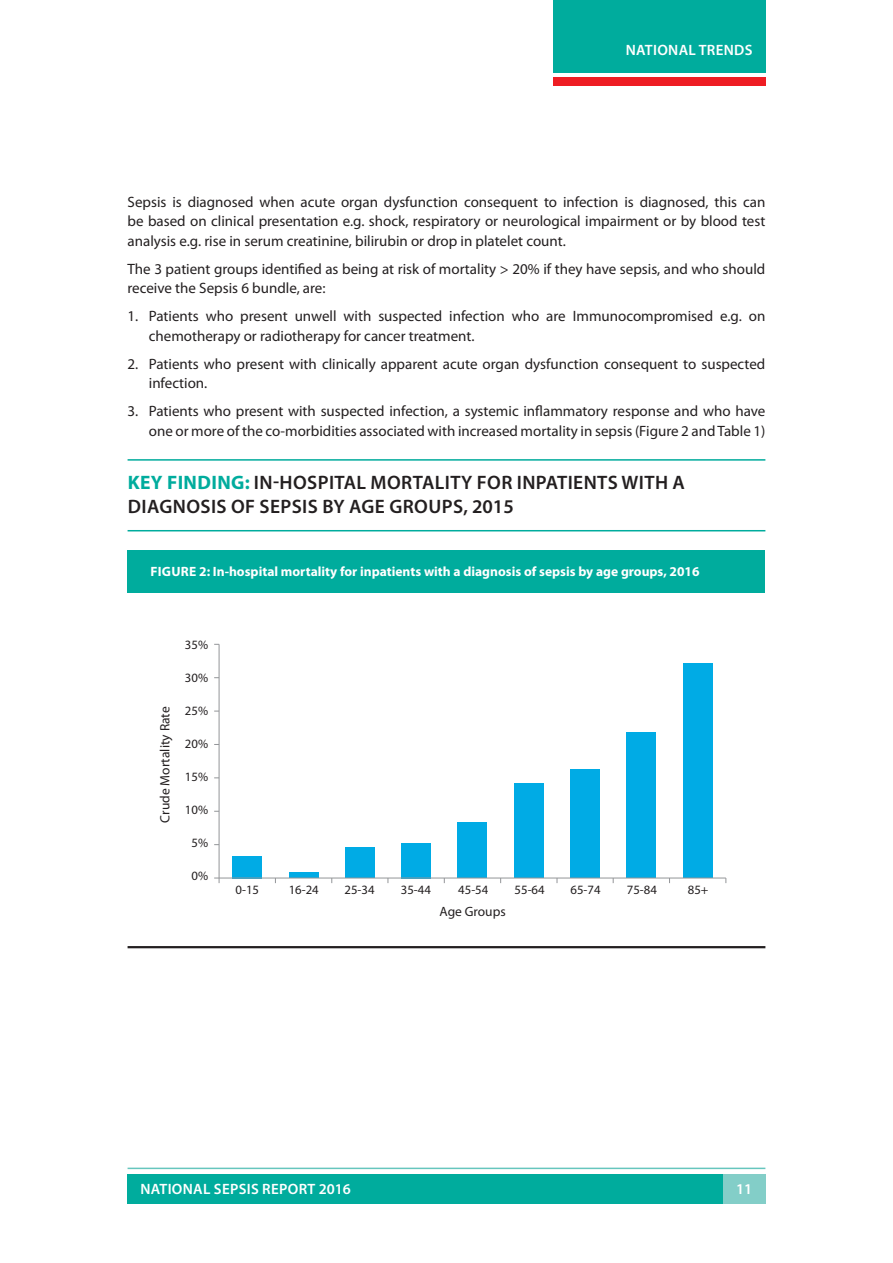
<style>
.page{position:relative;width:893px;height:1263px;background:#fff}
.page>*{position:absolute;margin:0;border:0;box-sizing:border-box;transform-origin:0 0}
.t1{font:600 19.5px "Myriad Pro";color:#231f20}
.t2{font:700 19.5px "Myriad Pro";letter-spacing:.02em;color:#00ac9d}
.t3{font:15px/19.5px "Myriad Pro";color:#231f20}
.t4{font:600 15px "Myriad Pro";letter-spacing:.02em;color:#fff}
.t5{font:700 13.5px "Myriad Pro";color:#fff}
.t6{font:13.5px "Myriad Pro";color:#231f20}
.t7{font:12.75px "Myriad Pro";color:#231f20}
.s1{font-weight:600;color:#231f20}
</style>
<div class="page">
<div style="left:128px;top:1174px;width:637px;height:29px;background:#00ac9d"></div>
<div style="left:723px;top:1174px;width:42px;height:29px;background:#83cec8"></div>
<hr style="left:128px;top:1167px;width:637px;height:2px;background:#66c6be">
<div style="left:553px;top:0;width:212px;height:72px;background:#00ac9d"></div>
<div style="left:553px;top:78px;width:212px;height:8px;background:#ee1d23"></div>
<hr style="left:128px;top:459px;width:637px;height:2px;background:#00ac9d">
<hr style="left:128px;top:530px;width:637px;height:1px;background:#00ac9d">
<div style="left:128px;top:551px;width:637px;height:42px;background:#00ac9d"></div>
<hr style="left:128px;top:946px;width:637px;height:2px;background:#231f20">
<div style="left:683px;top:664px;width:30px;height:214px;background:#00abe5"></div>
<div style="left:626px;top:732px;width:30px;height:146px;background:#00abe5"></div>
<div style="left:570px;top:769px;width:30px;height:109px;background:#00abe5"></div>
<div style="left:514px;top:784px;width:30px;height:94px;background:#00abe5"></div>
<div style="left:458px;top:823px;width:29px;height:55px;background:#00abe5"></div>
<div style="left:401px;top:843px;width:30px;height:35px;background:#00abe5"></div>
<div style="left:345px;top:847px;width:30px;height:31px;background:#00abe5"></div>
<div style="left:289px;top:873px;width:29px;height:5px;background:#00abe5"></div>
<div style="left:232px;top:856px;width:30px;height:22px;background:#00abe5"></div>
<hr style="left:219px;top:644px;width:1px;height:234px;background:#939598">
<hr style="left:219px;top:878px;width:507px;height:1px;background:#939598">
<svg style="left:214px;top:878px;width:6px;height:5px"></svg>
<p class="t4" style="left:626px;top:40px;width:128px">NATIONAL TRENDS</p>
<p class="t3" style="left:128px;top:192px;width:639px;text-align:justify">Sepsis is diagnosed when acute organ dysfunction consequent to infection is diagnosed, this can be based on clinical presentation e.g. shock, respiratory or neurological impairment or by blood test analysis e.g. rise in serum creatinine, bilirubin or drop in platelet count.</p>
<p class="t3" style="left:128px;top:259px;width:639px">The 3 patient groups identified as being at risk of mortality &gt; 20% if they have sepsis, and who should receive the Sepsis 6 bundle, are:</p>
<p class="t3" style="left:149px;top:306px;width:618px;text-indent:-21px">1. Patients who present unwell with suspected infection who are I mmunocompromised e.g. on chemotherapy or radiotherapy for cancer treatment.</p>
<p class="t3" style="left:149px;top:354px;width:618px;text-indent:-21px">2. Patients who present with clinically apparent acute organ dysfunction consequent to suspected infection.</p>
<p class="t3" style="left:128px;top:401px;width:639px;text-align:right">3. Patients who present with suspected infection, a systemic inflammatory response and who have one or more of the co-morbidities associated with increased mortality in sepsis (Figure 2 and Table 1)</p>
<h1 class="t2" style="left:128px;top:469px;width:164px">Key Finding: <span class="s1">IN-HOSPITA</span></h1>
<h1 class="t1" style="left:357px;top:470px;width:28px">L MORTA</h1>
<h1 class="t1" style="left:435px;top:470px;width:55px">LITY FOR</h1>
<h1 class="t1" style="left:517px;top:470px;width:11px">INPATIENTS</h1>
<h1 class="t1" style="left:622px;top:470px;width:28px">WITH</h1>
<h1 class="t1" style="left:673px;top:470px;width:11px">A</h1>
<h1 class="t1" style="left:128px;top:494px;width:12px">DIAGNOSIS</h1>
<h1 class="t1" style="left:231px;top:494px;width:39px">OF SEPSIS</h1>
<h1 class="t1" style="left:322px;top:494px;width:40px">BY AGE</h1>
<h1 class="t1" style="left:389px;top:494px;width:14px">GROUPS</h1>
<h1 class="t1" style="left:463px;top:494px;width:52px">, 2015</h1>
<p class="t5" style="left:150px;top:562px;width:551px">Figure 2: In-hospital mortality for inpatients with a diagnosis of sepsis by age groups, 2016</p>
<p class="t6" style="left:157px;top:822px;width:118px;rotate:-90deg">Crude Mortality Rate</p>
<p class="t7" style="left:185px;top:637px;width:25px">35%</p>
<p class="t7" style="left:185px;top:670px;width:25px">30%</p>
<p class="t7" style="left:185px;top:703px;width:25px">25%</p>
<p class="t7" style="left:185px;top:736px;width:25px">20%</p>
<p class="t7" style="left:185px;top:769px;width:25px">15%</p>
<p class="t7" style="left:185px;top:802px;width:25px">10%</p>
<p class="t7" style="left:192px;top:835px;width:18px">5%</p>
<p class="t7" style="left:192px;top:868px;width:18px">0%</p>
<p class="t7" style="left:236px;top:881px;width:25px">0-15</p>
<p class="t7" style="left:289px;top:881px;width:32px">16-24</p>
<p class="t7" style="left:345px;top:881px;width:32px">25-34</p>
<p class="t7" style="left:401px;top:881px;width:32px">35-44</p>
<p class="t7" style="left:458px;top:881px;width:32px">45-54</p>
<p class="t7" style="left:515px;top:881px;width:32px">55-64</p>
<p class="t7" style="left:570px;top:881px;width:32px">65-74</p>
<p class="t7" style="left:627px;top:881px;width:32px">75-84</p>
<p class="t7" style="left:688px;top:881px;width:22px">85+</p>
<p class="t6" style="left:440px;top:903px;width:68px">Age Groups</p>
<p class="t4" style="left:140px;top:1179px;width:20px">NATIONA</p>
<p class="t4" style="left:203px;top:1179px;width:27px">L SEPSIS</p>
<p class="t4" style="left:262px;top:1179px;width:19px">REPORT</p>
<p class="t4" style="left:319px;top:1179px;width:34px">2016</p>
<p class="t4" style="left:736px;top:1179px;width:18px">11</p>
</div>
